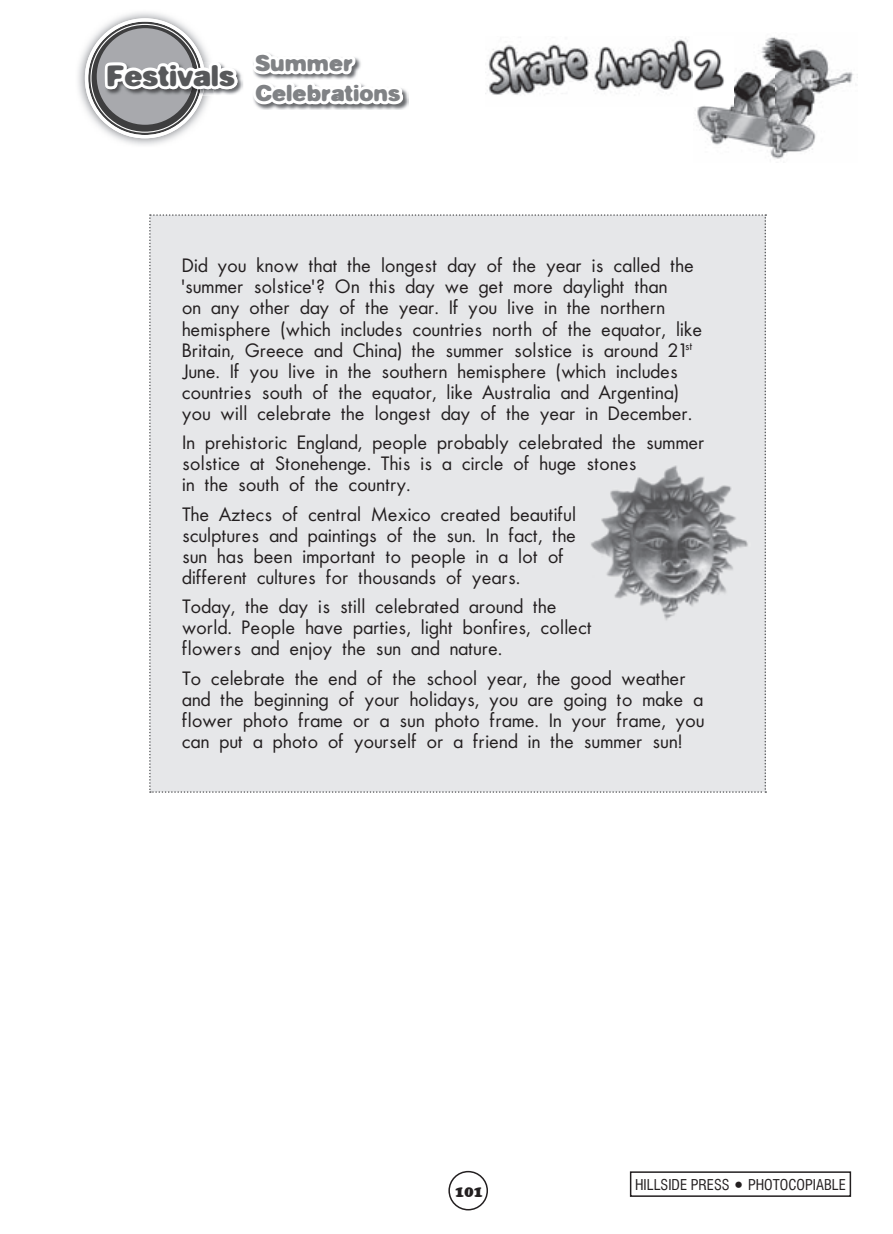
<style>
.page{position:relative;width:893px;height:1234px;background:#fff}
.page>*{position:absolute;margin:0;border:0;box-sizing:border-box;transform-origin:0 0}
.t1{font:27px "Kp Fat Beans";color:#57585a}
.t2{font:21px/30px "Kp Fat Beans";color:#808285}
.t3{font:19.5px/21px "UB Future";color:#231f20}
.t4{font:16.5px "UB Donuts";color:#231f20}
.t5{font:15px "UB Helvetica Cond";color:#231f20}
</style>
<div class="page">
<img style="left:766px;top:37px;width:90px;height:122px">
<img style="left:78px;top:12px;width:93px;height:96px">
<div style="left:448px;top:1170px;width:40px;height:40px;border:2px solid #231f20;border-radius:50%"></div>
<div style="left:630px;top:1171px;width:221px;height:25px;border:2px solid #231f20"></div>
<svg style="left:85px;top:18px;width:681px;height:775px"></svg>
<h1 class="t1" style="left:107px;top:60px;width:130px">Festivals</h1>
<p class="t2" style="left:255px;top:48px;width:146px">Summer<br>Celebrations</p>
<p class="t3" style="left:181px;top:256px;width:522px">Did you know that the longest day of the year is called the 'summer solstice'? On this day we get more daylight than<br>on any other day of the year. If you live in the northern hemisphere (which includes countries north of the equator, like Britain, Greece and China) the summer solstice is around 21<sup>st </sup>June. If you live in the southern hemisphere (which includes countries south of the equator, like Australia and Argentina) you will celebrate the longest day of the year in December.</p>
<p class="t3" style="left:181px;top:433px;width:524px">In prehistoric England, people probably celebrated the summer solstice at Stonehenge. This is a circle of huge stones<br>in the south of the country.</p>
<p class="t3" style="left:181px;top:504px;width:396px">The Aztecs of central Mexico created beautiful sculptures and paintings of the sun. In fact, the sun has been important to people in a lot of different cultures for thousands of years.</p>
<p class="t3" style="left:181px;top:597px;width:411px">Today, the day is still celebrated around the world. People have parties, light bonfires, collect flowers and enjoy the sun and nature.</p>
<p class="t3" style="left:181px;top:668px;width:524px">To celebrate the end of the school year, the good weather and the beginning of your holidays, you are going to make a flower photo frame or a sun photo frame. In your frame, you can put a photo of yourself or a friend in the summer sun!</p>
<p class="t4" style="left:454px;top:1181px;width:30px">101</p>
<p class="t5" style="left:635px;top:1176px;width:212px">HILLSIDE PRESS • PHOTOCOPIABLE</p>
</div>
